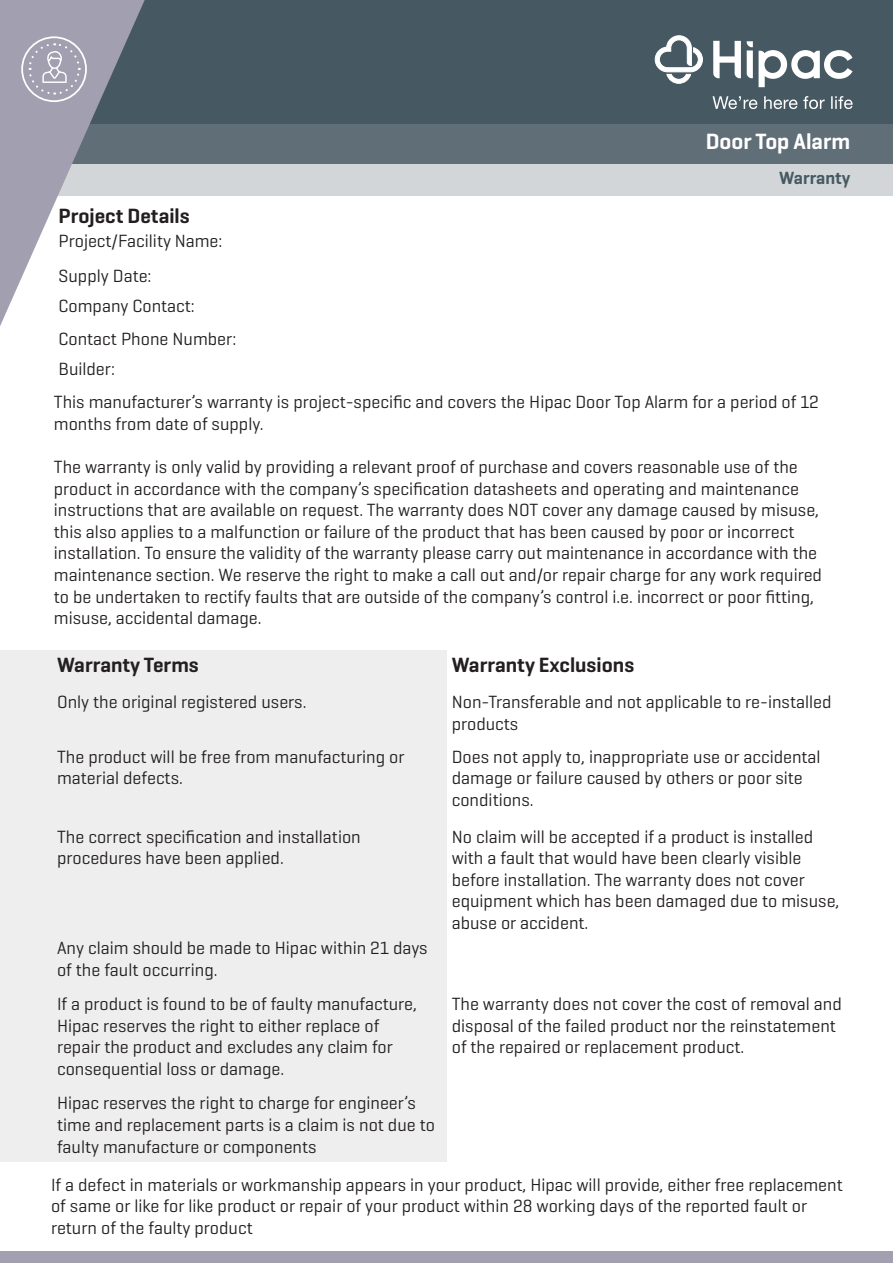
<style>
.page{position:relative;width:893px;height:1263px;background:#fff}
.page>*{position:absolute;margin:0;border:0;box-sizing:border-box;transform-origin:0 0}
.t1{font:600 22.5px "Geogrotesque";color:#fff}
.t2{font:600 21px "Geogrotesque";color:#231f20}
.t3{font:18px/21.6px "Geogrotesque";color:#231f20}
.t4{font:600 18px "Geogrotesque";color:#465962}
</style>
<div class="page">
<div style="left:0;top:108px;width:893px;height:56px;background:#606e77"></div>
<div style="left:0;top:164px;width:893px;height:32px;background:#d2d6d9"></div>
<div style="left:0;top:0;width:893px;height:123px;background:#465962"></div>
<svg style="left:654px;top:35px;width:49px;height:49px"></svg>
<svg style="left:713px;top:96px;width:140px;height:13px"></svg>
<svg style="left:759px;top:50px;width:93px;height:37px"></svg>
<svg style="left:747px;top:41px;width:6px;height:37px"></svg>
<svg style="left:713px;top:41px;width:28px;height:37px"></svg>
<div style="left:0;top:1251px;width:893px;height:12px;background:#a29fb0"></div>
<svg style="left:0;top:0;width:168px;height:326px"></svg>
<div style="left:21px;top:36px;width:66px;height:66px;border:2px solid #fff;border-radius:50%"></div>
<svg style="left:27px;top:42px;width:54px;height:54px;background:#aeabba"></svg>
<div style="left:0;top:650px;width:446px;height:511px;background:#eeeeef"></div>
<p class="t1" style="left:706px;top:128px;width:146px">Door Top Alarm</p>
<p class="t4" style="left:779px;top:167px;width:73px">Warranty</p>
<p class="t2" style="left:59px;top:202px;width:133px">Project Details</p>
<p class="t3" style="left:59px;top:229px;width:165px">Project/Facility Name:</p>
<p class="t3" style="left:59px;top:264px;width:94px">Supply Date:</p>
<p class="t3" style="left:59px;top:295px;width:138px">Company Contact:</p>
<p class="t3" style="left:59px;top:328px;width:179px">Contact Phone Number:</p>
<p class="t3" style="left:59px;top:358px;width:58px">Builder:</p>
<p class="t3" style="left:54px;top:391px;width:767px">This manufacturer’s warranty is project-specific and covers the Hipac Door Top Alarm for a period of 12 months from date of supply.</p>
<p class="t3" style="left:54px;top:455px;width:770px">The warranty is only valid by providing a relevant proof of purchase and covers reasonable use of the product in accordance with the company’s specification datasheets and operating and maintenance instructions that are available on request. The warranty does NOT cover any damage caused by misuse, this also applies to a malfunction or failure of the product that has been caused by poor or incorrect installation. To ensure the validity of the warranty please carry out maintenance in accordance with the maintenance section. We reserve the right to make a call out and/or repair charge for any work required to be undertaken to rectify faults that are outside of the company’s control i.e. incorrect or poor fitting, misuse, accidental damage.</p>
<p class="t2" style="left:57px;top:652px;width:143px">Warranty Terms</p>
<p class="t2" style="left:452px;top:652px;width:184px">Warranty Exclusions</p>
<p class="t3" style="left:57px;top:691px;width:251px">Only the original registered users.</p>
<p class="t3" style="left:452px;top:691px;width:381px">Non-Transferable and not applicable to re-installed products</p>
<p class="t3" style="left:57px;top:745px;width:349px">The product will be free from manufacturing or material defects.</p>
<p class="t3" style="left:452px;top:745px;width:370px">Does not apply to, inappropriate use or accidental damage or failure caused by others or poor site conditions.</p>
<p class="t3" style="left:57px;top:825px;width:305px">The correct specification and installation procedures have been applied.</p>
<p class="t3" style="left:452px;top:825px;width:389px">No claim will be accepted if a product is installed with a fault that would have been clearly visible before installation. The warranty does not cover equipment which has been damaged due to misuse, abuse or accident.</p>
<p class="t3" style="left:57px;top:937px;width:372px">Any claim should be made to Hipac within 21 days of the fault occurring.</p>
<p class="t3" style="left:57px;top:993px;width:361px">If a product is found to be of faulty manufacture, Hipac reserves the right to either replace of repair the product and excludes any claim for consequential loss or damage.</p>
<p class="t3" style="left:452px;top:993px;width:392px">The warranty does not cover the cost of removal and disposal of the failed product nor the reinstatement of the repaired or replacement product.</p>
<p class="t3" style="left:57px;top:1092px;width:379px">Hipac reserves the right to charge for engineer’s time and replacement parts is a claim is not due to faulty manufacture or components</p>
<p class="t3" style="left:51px;top:1173px;width:793px">If a defect in materials or workmanship appears in your product, Hipac will provide, either free replacement of same or like for like product or repair of your product within 28 working days of the reported fault or return of the faulty product</p>
</div>
